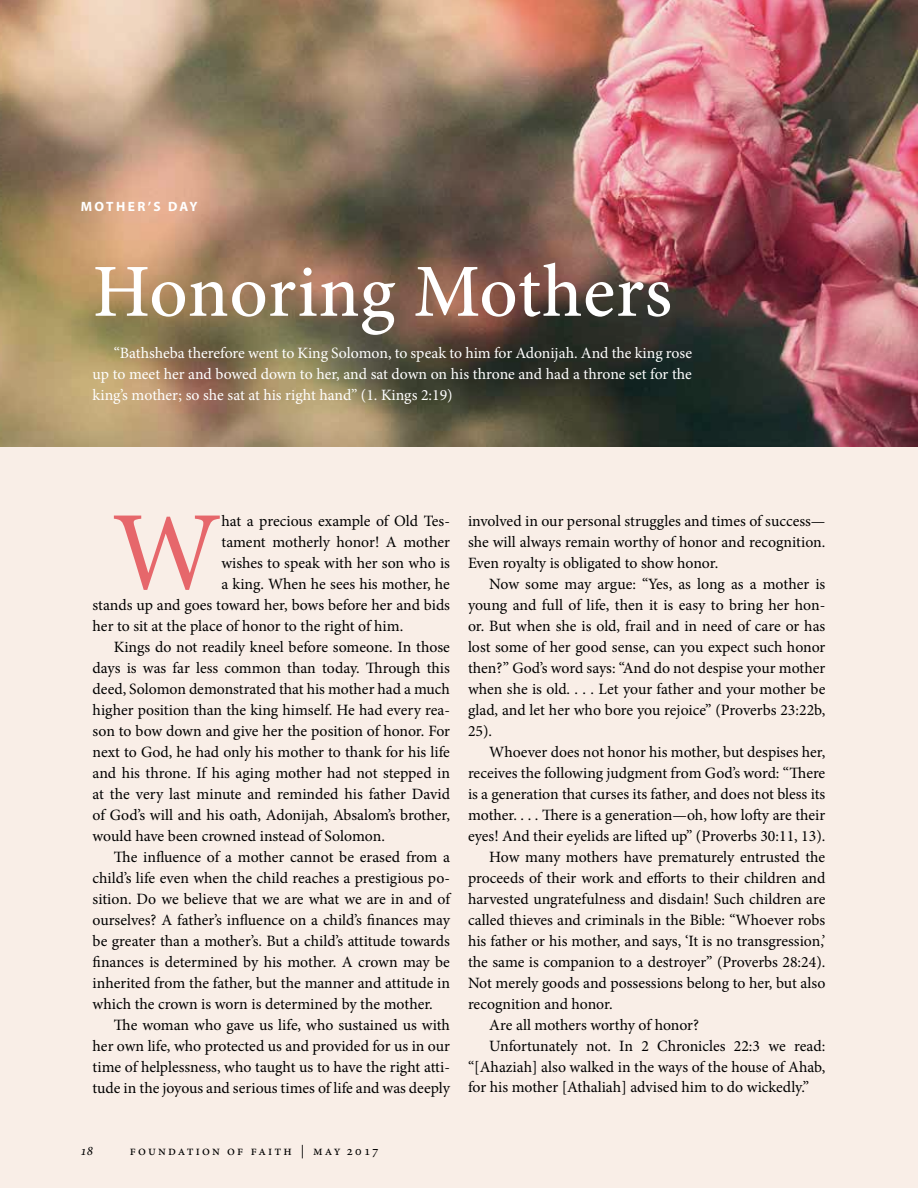
<style>
.page{position:relative;width:918px;height:1188px;background:#fff}
.page>*{position:absolute;margin:0;border:0;box-sizing:border-box;transform-origin:0 0}
.t1{font:112.65px "Minion Pro";color:#e6676b}
.t2{font:500 75px "Minion Pro";letter-spacing:.005em;color:#fff}
.t3{font:15.75px/21px "Minion Pro";color:#000;text-align:justify}
.t4{font:15.75px/21px "Minion Pro";color:#fff;text-align:justify}
.t5{font:13.5px "Minion Pro";letter-spacing:.16em;color:#000}
.t6{font:700 13.5px "Myriad Pro";letter-spacing:.18em;color:#fff}
.t7{font:italic 13.5px "Minion Pro";color:#000}
</style>
<div class="page">
<img style="left:0;top:0;width:918px;height:1188px">
<p class="t6" style="left:81px;top:197px;width:119px">MOTHER’S DAY</p>
<h2 class="t2" style="left:93px;top:241px;width:581px">Honoring Mothers</h2>
<p class="t4" style="left:93px;top:342px;width:601px;text-indent:21px">“Bathsheba therefore went to King Solomon, to speak to him for Adonijah. And the king rose up to meet her and bowed down to her, and sat down on his throne and had a throne set for the king’s mother; so she sat at his right hand” (1. Kings 2:19)</p>
<h1 class="t1" style="left:112px;top:477px;width:111px">W</h1>
<p class="t3" style="left:221px;top:510px;width:230px">hat a precious example of Old Tes-</p>
<p class="t3" style="left:221px;top:531px;width:230px">tament motherly honor! A mother</p>
<p class="t3" style="left:221px;top:552px;width:230px">wishes to speak with her son who is</p>
<p class="t3" style="left:221px;top:573px;width:230px">a king. When he sees his mother, he</p>
<p class="t3" style="left:93px;top:594px;width:359px">stands up and goes toward her, bows before her and bids</p>
<p class="t3" style="left:93px;top:615px;width:312px">her to sit at the place of honor to the right of him.</p>
<p class="t3" style="left:114px;top:636px;width:338px">Kings do not readily kneel before someone. In those</p>
<p class="t3" style="left:93px;top:657px;width:359px">days is was far less common than today. Through this</p>
<p class="t3" style="left:93px;top:678px;width:359px">deed, Solomon demonstrated that his mother had a much</p>
<p class="t3" style="left:93px;top:699px;width:359px">higher position than the king himself. He had every rea-</p>
<p class="t3" style="left:93px;top:720px;width:359px">son to bow down and give her the position of honor. For</p>
<p class="t3" style="left:93px;top:741px;width:359px">next to God, he had only his mother to thank for his life</p>
<p class="t3" style="left:93px;top:762px;width:359px">and his throne. If his aging mother had not stepped in</p>
<p class="t3" style="left:93px;top:783px;width:359px">at the very last minute and reminded his father David</p>
<p class="t3" style="left:93px;top:804px;width:359px">of God’s will and his oath, Adonijah, Absalom’s brother,</p>
<p class="t3" style="left:93px;top:825px;width:294px">would have been crowned instead of Solomon.</p>
<p class="t3" style="left:114px;top:846px;width:338px">The influence of a mother cannot be erased from a</p>
<p class="t3" style="left:93px;top:867px;width:359px">child’s life even when the child reaches a prestigious po-</p>
<p class="t3" style="left:93px;top:888px;width:359px">sition. Do we believe that we are what we are in and of</p>
<p class="t3" style="left:93px;top:909px;width:359px">ourselves? A father’s influence on a child’s finances may</p>
<p class="t3" style="left:93px;top:930px;width:359px">be greater than a mother’s. But a child’s attitude towards</p>
<p class="t3" style="left:93px;top:951px;width:359px">finances is determined by his mother. A crown may be</p>
<p class="t3" style="left:93px;top:972px;width:359px">inherited from the father, but the manner and attitude in</p>
<p class="t3" style="left:93px;top:993px;width:342px">which the crown is worn is determined by the mother.</p>
<p class="t3" style="left:114px;top:1014px;width:338px">The woman who gave us life, who sustained us with</p>
<p class="t3" style="left:93px;top:1035px;width:359px">her own life, who protected us and provided for us in our</p>
<p class="t3" style="left:93px;top:1056px;width:359px">time of helplessness, who taught us to have the right atti-</p>
<p class="t3" style="left:93px;top:1077px;width:359px">tude in the joyous and serious times of life and was deeply</p>
<p class="t3" style="left:468px;top:510px;width:359px">involved in our personal struggles and times of success— she will always remain worthy of honor and recognition.<br>Even royalty is obligated to show honor.</p>
<p class="t3" style="left:468px;top:573px;width:359px;text-indent:21px">Now some may argue: “Yes, as long as a mother is young and full of life, then it is easy to bring her hon&shy;or. But when she is old, frail and in need of care or has lost some of her good sense, can you expect such honor then?” God’s word says: “And do not despise your mother when she is old. . . . Let your father and your mother be glad, and let her who bore you rejoice” (Proverbs 23:22b, 25).</p>
<p class="t3" style="left:489px;top:741px;width:338px">Whoever does not honor his mother, but despises her,</p>
<p class="t3" style="left:468px;top:762px;width:359px">receives the following judgment from God’s word: “There</p>
<p class="t3" style="left:468px;top:783px;width:359px">is a generation that curses its father, and does not bless its</p>
<p class="t3" style="left:468px;top:804px;width:359px">mother. . . . There is a generation—oh, how lofty are their</p>
<p class="t3" style="left:468px;top:825px;width:359px">eyes! And their eyelids are lifted up” (Proverbs 30:11, 13).</p>
<p class="t3" style="left:489px;top:846px;width:338px">How many mothers have prematurely entrusted the</p>
<p class="t3" style="left:468px;top:867px;width:359px">proceeds of their work and efforts to their children and</p>
<p class="t3" style="left:468px;top:888px;width:359px">harvested ungratefulness and disdain! Such children are</p>
<p class="t3" style="left:468px;top:909px;width:359px">called thieves and criminals in the Bible: “Whoever robs</p>
<p class="t3" style="left:468px;top:930px;width:359px">his father or his mother, and says, ‘It is no transgression,’</p>
<p class="t3" style="left:468px;top:951px;width:359px">the same is companion to a destroyer” (Proverbs 28:24).</p>
<p class="t3" style="left:468px;top:972px;width:359px">Not merely goods and possessions belong to her, but also</p>
<p class="t3" style="left:468px;top:993px;width:146px">recognition and honor.</p>
<p class="t3" style="left:489px;top:1014px;width:211px">Are all mothers worthy of honor?</p>
<p class="t3" style="left:489px;top:1035px;width:338px">Unfortunately not. In 2 Chronicles 22:3 we read:</p>
<p class="t3" style="left:468px;top:1056px;width:359px">“[Ahaziah] also walked in the ways of the house of Ahab,</p>
<p class="t3" style="left:468px;top:1077px;width:343px">for his mother [Athaliah] advised him to do wickedly.”</p>
<p class="t7" style="left:80px;top:1141px;width:14px">18</p>
<p class="t5" style="left:130px;top:1142px;width:250px">foundation of faith | may 2017</p>
</div>
